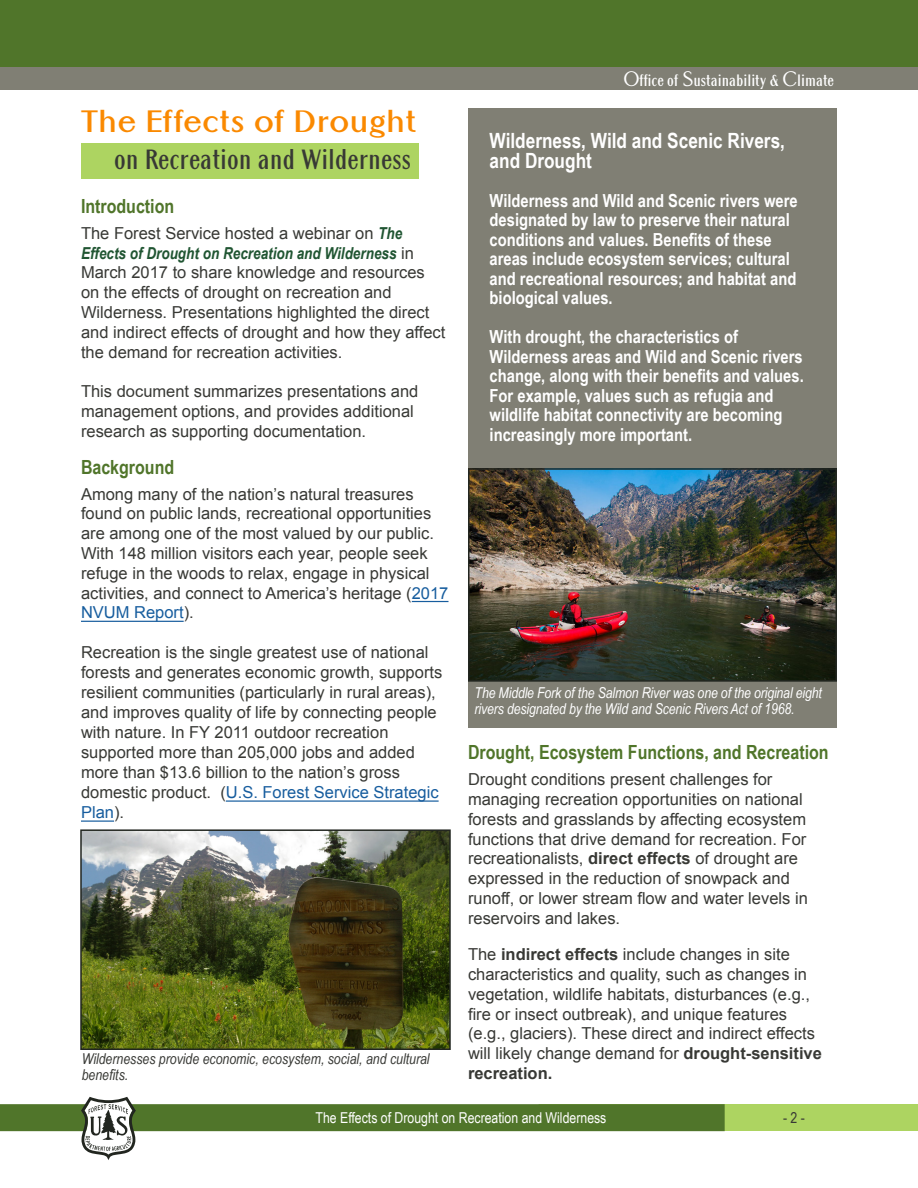
<style>
.page{position:relative;width:918px;height:1188px;background:#fff}
.page>*{position:absolute;margin:0;border:0;box-sizing:border-box;transform-origin:0 0}
.Title_-Altrincham{font:700 30px "Altrincham";letter-spacing:.025em;color:#fa8900}
.Subtitle-Altrincham{font:27px "Altrincham Con";color:#383935}
.Box_text{font:700 21px/19.5px "Arial Narrow";color:#fff}
.Heading_1{font:700 19.5px "Arial Narrow";color:#50752a}
.Body{font:700 19.5px "Arial Narrow";color:#50752a}
.Box_text-2{font:700 18px/19.5px "Arial Narrow";color:#fff}
.Body-2{font:16.5px/19.8px "Arial";color:#383935}
.t1{font:15.6px "Altrincham Con";color:#fff}
.t2{font:italic 15px/16.5px "Arial Narrow";letter-spacing:-.01em;color:#fff}
.t3{font:italic 15px/16.5px "Arial Narrow";color:#383935}
.t4{font:15px "Arial Narrow";color:#fff}
.t5{font:15px "Arial Narrow";color:#383935}
.s1{font-family:"Arial Narrow";font-weight:700;font-style:italic;color:#205532}
.s2{color:#175d9e}
.s3{font-family:"Altrincham";font-size:20.4px}
.s4{font-weight:700}
</style>
<div class="page">
<div style="left:0;top:0;width:918px;height:68px;background:#50752a"></div>
<div style="left:0;top:67px;width:918px;height:23px;background:#807f74"></div>
<div style="left:468px;top:108px;width:369px;height:620px;background:#807f74"></div>
<div style="left:539px;top:1104px;width:379px;height:27px;background:#add461"></div>
<div style="left:0;top:1104px;width:725px;height:27px;background:#50752a"></div>
<svg style="left:81px;top:1097px;width:55px;height:63px"></svg>
<div style="left:81px;top:143px;width:337px;height:35px;background:#add461"></div>
<img style="left:83px;top:832px;width:365px;height:215px">
<img style="left:471px;top:471px;width:363px;height:208px">
<div style="left:468px;top:468px;width:369px;height:214px;border:2px solid #222620"></div>
<div style="left:80px;top:829px;width:371px;height:221px;border:2px solid #222620"></div>
<hr style="left:412px;top:601px;width:37px;height:1px;background:#175d9e">
<hr style="left:81px;top:621px;width:103px;height:1px;background:#175d9e">
<hr style="left:226px;top:800px;width:213px;height:2px;background:#175d9e">
<hr style="left:81px;top:821px;width:33px;height:1px;background:#175d9e">
<h1 class="Title_-Altrincham" style="left:81px;top:103px;width:337px">The Effects of Drought</h1>
<h2 class="Subtitle-Altrincham" style="left:114px;top:143px;width:298px">on Recreation and Wilderness</h2>
<p class="Body" style="left:81px;top:191px;width:95px">Introduction</p>
<p class="Body-2" style="left:81px;top:223px;width:366px">The Forest Service hosted a webinar on <span class="s1">The Effects of Drought on Recreation and Wilderness</span> in March 2017 to share knowledge and resources on the effects of drought on recreation and Wilderness. Presentations highlighted the direct and indirect effects of drought and how they affect the demand for recreation activities.</p>
<p class="Body-2" style="left:81px;top:382px;width:339px">This document summarizes presentations and management options, and provides additional research as supporting documentation.</p>
<p class="Body" style="left:81px;top:452px;width:95px">Background</p>
<p class="Body-2" style="left:81px;top:484px;width:369px">Among many of the nation’s natural treasures found on public lands, recreational opportunities are among one of the most valued by our public.<br>With 148 million visitors each year, people seek refuge in the woods to relax, engage in physical activities, and connect to America’s heritage (<span class="s2">2017<br>NVUM Report</span>).</p>
<p class="Body-2" style="left:81px;top:642px;width:363px">Recreation is the single greatest use of national forests and generates economic growth, supports resilient communities (particularly in rural areas), and improves quality of life by connecting people with nature. In FY 2011 outdoor recreation supported more than 205,000 jobs and added more than $13.6 billion to the nation’s gross domestic product. (<span class="s2">U.S. Forest Service Strategic Plan</span>).</p>
<p class="t3" style="left:82px;top:1050px;width:349px">Wildernesses provide economic, ecosystem, social, and cultural benefits.</p>
<p class="t1" style="left:623px;top:71px;width:212px"><span class="s3">O</span>ffice of <span class="s3">S</span>ustainability &amp; <span class="s3">C</span>limate</p>
<p class="Box_text" style="left:490px;top:130px;width:297px">Wilderness, Wild and Scenic Rivers, and Drought</p>
<p class="Box_text-2" style="left:490px;top:190px;width:310px">Wilderness and Wild and Scenic rivers were designated by law to preserve their natural conditions and values. Benefits of these areas include ecosystem services; cultural and recreational resources; and habitat and biological values.</p>
<p class="Box_text-2" style="left:490px;top:326px;width:316px">With drought, the characteristics of Wilderness areas and Wild and Scenic rivers change, along with their benefits and values.<br>For example, values such as refugia and wildlife habitat connectivity are becoming increasingly more important.</p>
<p class="t2" style="left:475px;top:684px;width:349px">The Middle Fork of the Salmon River was one of the original eight rivers designated by the Wild and Scenic Rivers Act of 1968.</p>
<h1 class="Heading_1" style="left:468px;top:738px;width:362px">Drought, Ecosystem Functions, and Recreation</h1>
<p class="Body-2" style="left:468px;top:770px;width:341px">Drought conditions present challenges for managing recreation opportunities on national forests and grasslands by affecting ecosystem functions that drive demand for recreation. For recreationalists, <span class="s4">direct effects</span> of drought are expressed in the reduction of snowpack and runoff, or lower stream flow and water levels in reservoirs and lakes.</p>
<p class="Body-2" style="left:468px;top:945px;width:355px">The <span class="s4">indirect effects</span> include changes in site characteristics and quality, such as changes in vegetation, wildlife habitats, disturbances (e.g., fire or insect outbreak), and unique features (e.g., glaciers). These direct and indirect effects will likely change demand for <span class="s4">drought-sensitive recreation.</span></p>
<p class="t4" style="left:316px;top:1106px;width:292px">The Effects of Drought on Recreation and Wilderness</p>
<p class="t5" style="left:783px;top:1106px;width:23px">-2 -</p>
</div>
